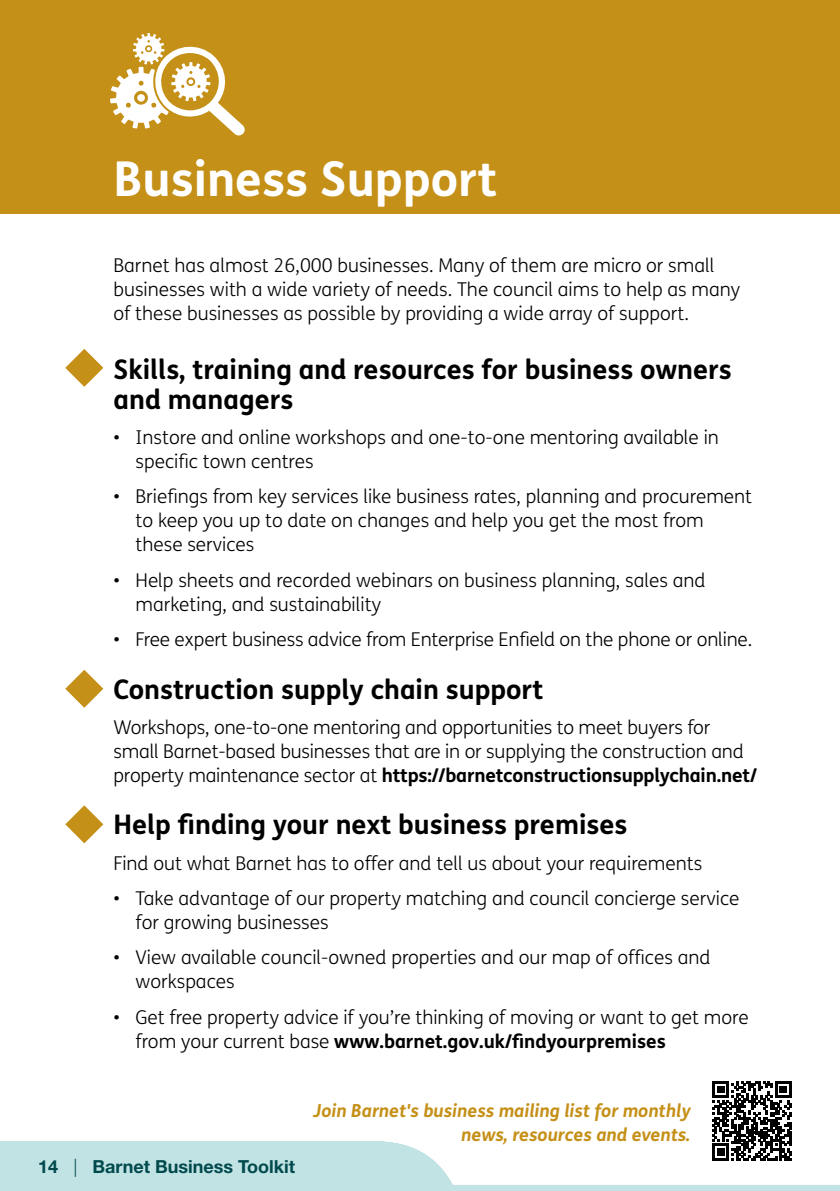
<style>
.page{position:relative;width:840px;height:1191px;background:#fff}
.page>*{position:absolute;margin:0;border:0;box-sizing:border-box;transform-origin:0 0}
.bold_header{font:700 48px "FS Me";color:#fff}
.New_bold_header{font:700 27px/30px "FS Me";color:#000}
.new_body_text{font:300 19px/24px "FS Me";color:#000}
.new_body_text-2{font:italic 700 18px/24px "FS Me";color:#c59017;text-align:right}
.t1{font:700 18px "Helvetica Neue LT Std";color:#00494d}
.s1{font-weight:700}
.s2{font-weight:300}
</style>
<div class="page">
<svg style="left:0;top:1141px;width:839px;height:50px;fill:#c1e3e4"></svg>
<div style="left:0;top:0;width:839px;height:213px;background:#c59017"></div>
<svg style="left:65px;top:349px;width:38px;height:38px"></svg>
<svg style="left:65px;top:670px;width:38px;height:38px"></svg>
<svg style="left:65px;top:805px;width:38px;height:38px"></svg>
<svg style="left:110px;top:33px;width:135px;height:103px"></svg>
<svg style="left:711px;top:1081px;width:80px;height:79px"></svg>
<p class="bold_header" style="left:113px;top:142px;width:385px">Business Support</p>
<p class="new_body_text" style="left:113px;top:253px;width:628px">Barnet has almost 26,000 businesses. Many of them are micro or small businesses with a wide variety of needs. The council aims to help as many of these businesses as possible by providing a wide array of support.</p>
<p class="New_bold_header" style="left:113px;top:353px;width:619px">Skills, training and resources for business owners and managers</p>
<p class="new_body_text" style="left:135px;top:425px;width:584px;text-indent:-22px">• Instore and online workshops and one-to-one mentoring available in specific town centres</p>
<p class="new_body_text" style="left:135px;top:484px;width:617px;text-indent:-22px">• Briefings from key services like business rates, planning and procurement to keep you up to date on changes and help you get the most from these services</p>
<p class="new_body_text" style="left:135px;top:567px;width:571px;text-indent:-22px">• Help sheets and recorded webinars on business planning, sales and marketing, and sustainability</p>
<p class="new_body_text" style="left:113px;top:627px;width:640px">• Free expert business advice from Enterprise Enfield on the phone or online.</p>
<p class="New_bold_header" style="left:113px;top:672px;width:431px">Construction supply chain support</p>
<p class="new_body_text" style="left:113px;top:714px;width:644px">Workshops, one-to-one mentoring and opportunities to meet buyers for small Barnet-based businesses that are in or supplying the construction and property maintenance sector at <span class="s1">https://barnetconstructionsupplychain.net/</span></p>
<p class="New_bold_header" style="left:113px;top:808px;width:515px">Help finding your next business premises</p>
<p class="new_body_text" style="left:113px;top:850px;width:590px">Find out what Barnet has to offer and tell us about your requirements</p>
<p class="new_body_text" style="left:135px;top:885px;width:605px;text-indent:-22px">• Take advantage of our property matching and council concierge service for growing businesses</p>
<p class="new_body_text" style="left:135px;top:945px;width:576px;text-indent:-22px">• View available council-owned properties and our map of offices and workspaces</p>
<p class="new_body_text" style="left:135px;top:1004px;width:614px;text-indent:-22px">• Get free property advice if you’re thinking of moving or want to get more from your current base <span class="s1">www.barnet.gov.uk/findyourpremises</span></p>
<p class="t1" style="left:38px;top:1155px;width:258px">14 <span class="s2">|</span> Barnet Business Toolkit</p>
<p class="new_body_text-2" style="left:313px;top:1097px;width:378px">Join Barnet's business mailing list for monthly news, resources and events.</p>
</div>
